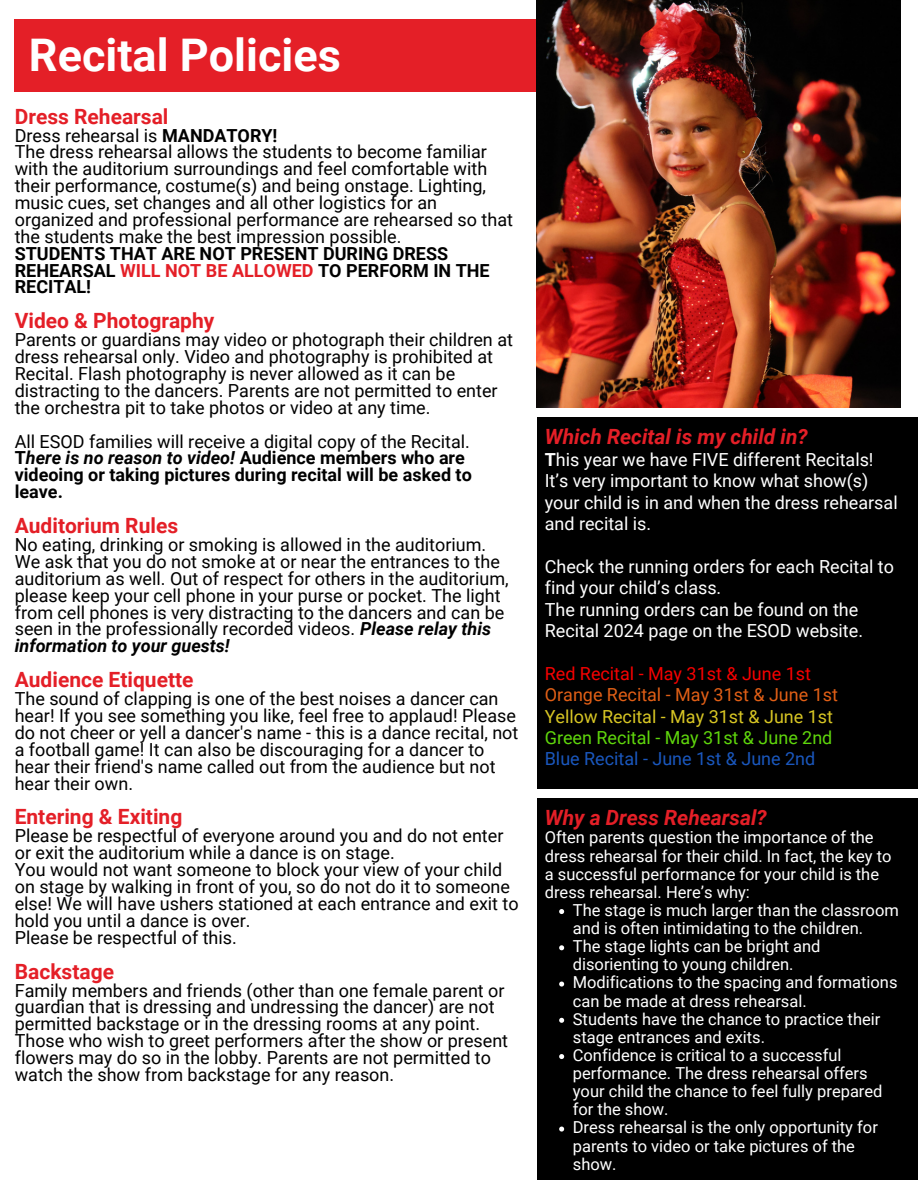
<style>
.page{position:relative;width:918px;height:1188px;background:#fff}
.page>*{position:absolute;margin:0;border:0;box-sizing:border-box;transform-origin:0 0}
.t1{font:700 45px "Roboto";color:#fff}
.t2{font:700 21px "Roboto";color:#e41f27}
.t3{font:italic 700 21px "Roboto";color:#e41f27}
.t4{font:18px/16.8px "Roboto";color:#000}
.t5{font:18px/21.3px "Roboto";color:#fff}
.t6{font:700 18px/16.8px "Roboto";color:#000}
.t7{font:18px "Roboto";color:#e15f16}
.t8{font:18px "Roboto";color:#d8c624}
.t9{font:18px "Roboto";color:#5fd60c}
.t10{font:18px "Roboto";color:#1a57bd}
.t11{font:18px "Roboto";color:#f70000}
.t12{font:16.5px/18.1px "Roboto";color:#fff}
.s1{font-weight:700}
.s2{color:#e41f27}
.s3{font-weight:400}
.s4{font-style:italic}
.s5{font-weight:700;font-style:italic}
</style>
<div class="page">
<div style="left:15px;top:19px;width:599px;height:73px;background:#e41f27"></div>
<img style="left:537px;top:0;width:363px;height:407px">
<div style="left:537px;top:417px;width:381px;height:372px;background:#000"></div>
<div style="left:537px;top:798px;width:381px;height:381px;background:#000"></div>
<svg style="left:559px;top:909px;width:5px;height:5px"></svg>
<svg style="left:559px;top:945px;width:5px;height:5px"></svg>
<svg style="left:559px;top:982px;width:5px;height:5px"></svg>
<svg style="left:559px;top:1018px;width:5px;height:5px"></svg>
<svg style="left:559px;top:1054px;width:5px;height:5px"></svg>
<svg style="left:559px;top:1127px;width:5px;height:5px"></svg>
<h1 class="t1" style="left:29px;top:29px;width:313px">Recital Policies</h1>
<p class="t2" style="left:15px;top:104px;width:155px">Dress Rehearsal</p>
<p class="t4" style="left:15px;top:127px;width:264px">Dress rehearsal is <span class="s1">MANDATORY!</span></p>
<p class="t4" style="left:15px;top:144px;width:500px">The dress rehearsal allows the students to become familiar with the auditorium surroundings and feel comfortable with their performance, costume(s) and being onstage. Lighting, music cues, set changes and all other logistics for an organized and professional performance are rehearsed so that the students make the best impression possible.</p>
<p class="t6" style="left:15px;top:245px;width:476px">STUDENTS THAT ARE NOT PRESENT DURING DRESS<br>REHEARSAL <span class="s2">WILL NOT BE ALLOWED</span> TO PERFORM IN THE<br>RECITAL!</p>
<p class="t2" style="left:15px;top:309px;width:201px">Video &amp; Photography</p>
<p class="t4" style="left:15px;top:332px;width:500px">Parents or guardians may video or photograph their children at dress rehearsal only. Video and photography is prohibited at Recital. Flash photography is never allowed as it can be distracting to the dancers. Parents are not permitted to enter the orchestra pit to take photos or video at any time.</p>
<p class="t6" style="left:15px;top:433px;width:459px"><span class="s3">All ESOD families will receive a digital copy of the Recital.<br></span>T<span class="s4">here is no reason to video!</span> Audience members who are videoing or taking pictures during recital will be asked to leave.</p>
<p class="t2" style="left:15px;top:514px;width:165px">Auditorium Rules</p>
<p class="t4" style="left:15px;top:536px;width:473px">No eating, drinking or smoking is allowed in the auditorium.</p>
<p class="t4" style="left:15px;top:553px;width:495px">We ask that you do not smoke at or near the entrances to the auditorium as well. Out of respect for others in the auditorium, please keep your cell phone in your purse or pocket. The light from cell phones is very distracting to the dancers and can be seen in the professionally recorded videos. <span class="s5">Please relay this information to your guests!</span></p>
<p class="t2" style="left:15px;top:668px;width:180px">Audience Etiquette</p>
<p class="t4" style="left:15px;top:691px;width:505px">The sound of clapping is one of the best noises a dancer can hear! If you see something you like, feel free to applaud! Please do not cheer or yell a dancer's name - this is a dance recital, not a football game! It can also be discouraging for a dancer to hear their friend's name called out from the audience but not hear their own.</p>
<p class="t2" style="left:15px;top:805px;width:169px">Entering &amp; Exiting</p>
<p class="t4" style="left:15px;top:828px;width:490px">Please be respectful of everyone around you and do not enter or exit the auditorium while a dance is on stage.</p>
<p class="t4" style="left:15px;top:862px;width:505px">You would not want someone to block your view of your child on stage by walking in front of you, so do not do it to someone else! We will have ushers stationed at each entrance and exit to hold you until a dance is over.</p>
<p class="t4" style="left:15px;top:929px;width:224px">Please be respectful of this.</p>
<p class="t2" style="left:15px;top:959px;width:101px">Backstage</p>
<p class="t4" style="left:15px;top:982px;width:495px">Family members and friends (other than one female parent or guardian that is dressing and undressing the dancer) are not permitted backstage or in the dressing rooms at any point.<br>Those who wish to greet performers after the show or present flowers may do so in the lobby. Parents are not permitted to watch the show from backstage for any reason.</p>
<p class="t3" style="left:545px;top:424px;width:265px">Which Recital is my child in?</p>
<p class="t5" style="left:545px;top:449px;width:330px"><span class="s1">T</span>his year we have FIVE different Recitals!</p>
<p class="t5" style="left:545px;top:471px;width:354px">It’s very important to know what show(s) your child is in and when the dress rehearsal and recital is.</p>
<p class="t5" style="left:545px;top:556px;width:351px">Check the running orders for each Recital to find your child’s class.</p>
<p class="t5" style="left:545px;top:599px;width:320px">The running orders can be found on the<br>Recital 2024 page on the ESOD website.</p>
<p class="t11" style="left:545px;top:663px;width:268px">Red Recital - May 31st &amp; June 1st</p>
<p class="t7" style="left:545px;top:685px;width:295px">Orange Recital - May 31st &amp; June 1st</p>
<p class="t8" style="left:545px;top:706px;width:290px">Yellow Recital - May 31st &amp; June 1st</p>
<p class="t9" style="left:545px;top:727px;width:289px">Green Recital - May 31st &amp; June 2nd</p>
<p class="t10" style="left:545px;top:749px;width:272px">Blue Recital - June 1st &amp; June 2nd</p>
<p class="t3" style="left:545px;top:805px;width:224px">Why a Dress Rehearsal?</p>
<p class="t12" style="left:545px;top:829px;width:348px">Often parents question the importance of the dress rehearsal for their child. In fact, the key to a successful performance for your child is the dress rehearsal. Here’s why:</p>
<p class="t12" style="left:573px;top:901px;width:328px">The stage is much larger than the classroom and is often intimidating to the children.</p>
<p class="t12" style="left:573px;top:937px;width:249px">The stage lights can be bright and disorienting to young children.</p>
<p class="t12" style="left:573px;top:974px;width:326px">Modifications to the spacing and formations can be made at dress rehearsal.</p>
<p class="t12" style="left:573px;top:1010px;width:309px">Students have the chance to practice their stage entrances and exits.</p>
<p class="t12" style="left:573px;top:1046px;width:311px">Confidence is critical to a successful performance. The dress rehearsal offers your child the chance to feel fully prepared for the show.</p>
<p class="t12" style="left:573px;top:1119px;width:307px">Dress rehearsal is the only opportunity for parents to video or take pictures of the show.</p>
</div>
